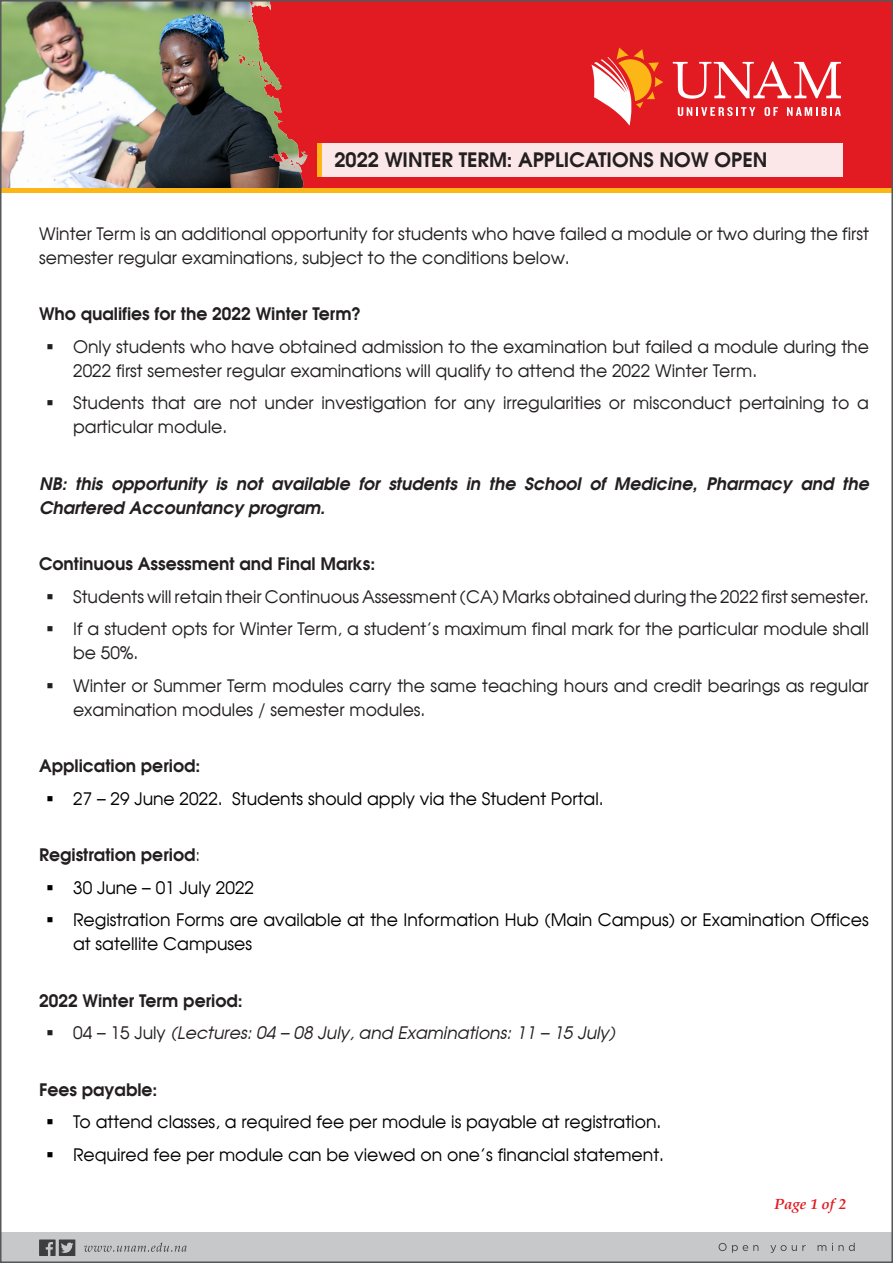
<style>
.page{position:relative;width:893px;height:1263px;background:#fff}
.page>*{position:absolute;margin:0;border:0;box-sizing:border-box;transform-origin:0 0}
.t1{font:700 19.95px "Avalon";color:#231f20}
.t2{font:17.25px/24px "Avalon Plain";color:#231f20}
.t3{font:17.25px/24px "Avalon Plain";color:#000}
.t4{font:700 17.25px "Avalon";color:#231f20}
.t5{font:italic 700 17.25px/24px "Avalon";color:#231f20}
.t6{font:italic 17.25px "Avalon";color:#231f20}
.t7{font:italic 700 15px "Palatino";color:#e21a21}
.s1{font-family:"Avalon Plain";font-weight:400}
.s2{font-family:"Avalon Plain";font-style:normal}
</style>
<div class="page">
<div style="left:0;top:0;width:893px;height:191px;background:#e21a21"></div>
<img style="left:3px;top:3px;width:305px;height:185px">
<svg style="left:591px;top:48px;width:72px;height:78px"></svg>
<svg style="left:673px;top:62px;width:168px;height:37px"></svg>
<svg style="left:678px;top:107px;width:77px;height:9px"></svg>
<svg style="left:764px;top:107px;width:14px;height:9px"></svg>
<svg style="left:787px;top:107px;width:54px;height:9px"></svg>
<hr style="left:0;top:188px;width:893px;height:4px;background:#fcb615">
<div style="left:321px;top:143px;width:522px;height:33px;background:#fce7e8"></div>
<hr style="left:317px;top:143px;width:4px;height:33px;background:#fcb615">
<div style="left:0;top:1232px;width:893px;height:31px;background:#c7c8ca"></div>
<svg style="left:39px;top:1239px;width:36px;height:17px"></svg>
<svg style="left:84px;top:1242px;width:103px;height:10px"></svg>
<svg style="left:719px;top:1243px;width:136px;height:10px"></svg>
<p class="t1" style="left:334px;top:146px;width:434px">2022 WINTER TERM: APPLICATIONS NOW OPEN</p>
<p class="t2" style="left:39px;top:221px;width:831px">Winter Term is an additional opportunity for students who have failed a module or two during the first semester regular examinations, subject to the conditions below.</p>
<p class="t4" style="left:39px;top:302px;width:324px">Who qualifies for the 2022 Winter Term?</p>
<p class="t2" style="left:73px;top:334px;width:797px;text-indent:-27px">▪ Only students who have obtained admission to the examination but failed a module during the<br>2022 first semester regular examinations will qualify to attend the 2022 Winter Term.</p>
<p class="t2" style="left:73px;top:391px;width:797px;text-indent:-27px">▪ Students that are not under investigation for any irregularities or misconduct pertaining to a particular module.</p>
<p class="t5" style="left:39px;top:471px;width:831px">NB: this opportunity is not available for students in the School of Medicine, Pharmacy and the<br>Chartered Accountancy program.</p>
<p class="t4" style="left:39px;top:552px;width:338px">Continuous Assessment and Final Marks:</p>
<p class="t2" style="left:46px;top:584px;width:824px">▪ Students will retain their Continuous Assessment (CA) Marks obtained during the 2022 first semester.</p>
<p class="t2" style="left:73px;top:617px;width:797px;text-indent:-27px">▪ If a student opts for Winter Term, a student’s maximum final mark for the particular module shall be 50%.</p>
<p class="t2" style="left:73px;top:673px;width:797px;text-indent:-27px">▪ Winter or Summer Term modules carry the same teaching hours and credit bearings as regular examination modules / semester modules.</p>
<p class="t4" style="left:39px;top:754px;width:163px">Application period:</p>
<p class="t3" style="left:46px;top:786px;width:559px">▪ 27 – 29 June 2022. Students should apply via the Student Portal.</p>
<p class="t4" style="left:39px;top:843px;width:163px">Registration period<span class="s1">:</span></p>
<p class="t3" style="left:46px;top:875px;width:210px">▪ 30 June – 01 July 2022</p>
<p class="t3" style="left:73px;top:908px;width:797px;text-indent:-27px">▪ Registration Forms are available at the Information Hub (Main Campus) or Examination Offices at satellite Campuses</p>
<p class="t4" style="left:39px;top:989px;width:205px">2022 Winter Term period:</p>
<p class="t6" style="left:46px;top:1022px;width:571px">▪ <span class="s2">04 – 15 July</span> (Lectures: 04 – 08 July, and Examinations: 11 – 15 July)</p>
<p class="t4" style="left:39px;top:1078px;width:120px">Fees payable:</p>
<p class="t3" style="left:46px;top:1110px;width:617px">▪ To attend classes, a required fee per module is payable at registration.</p>
<p class="t3" style="left:46px;top:1142px;width:619px">▪ Required fee per module can be viewed on one’s financial statement.</p>
<p class="t7" style="left:774px;top:1195px;width:74px">Page 1 of 2</p>
</div>
